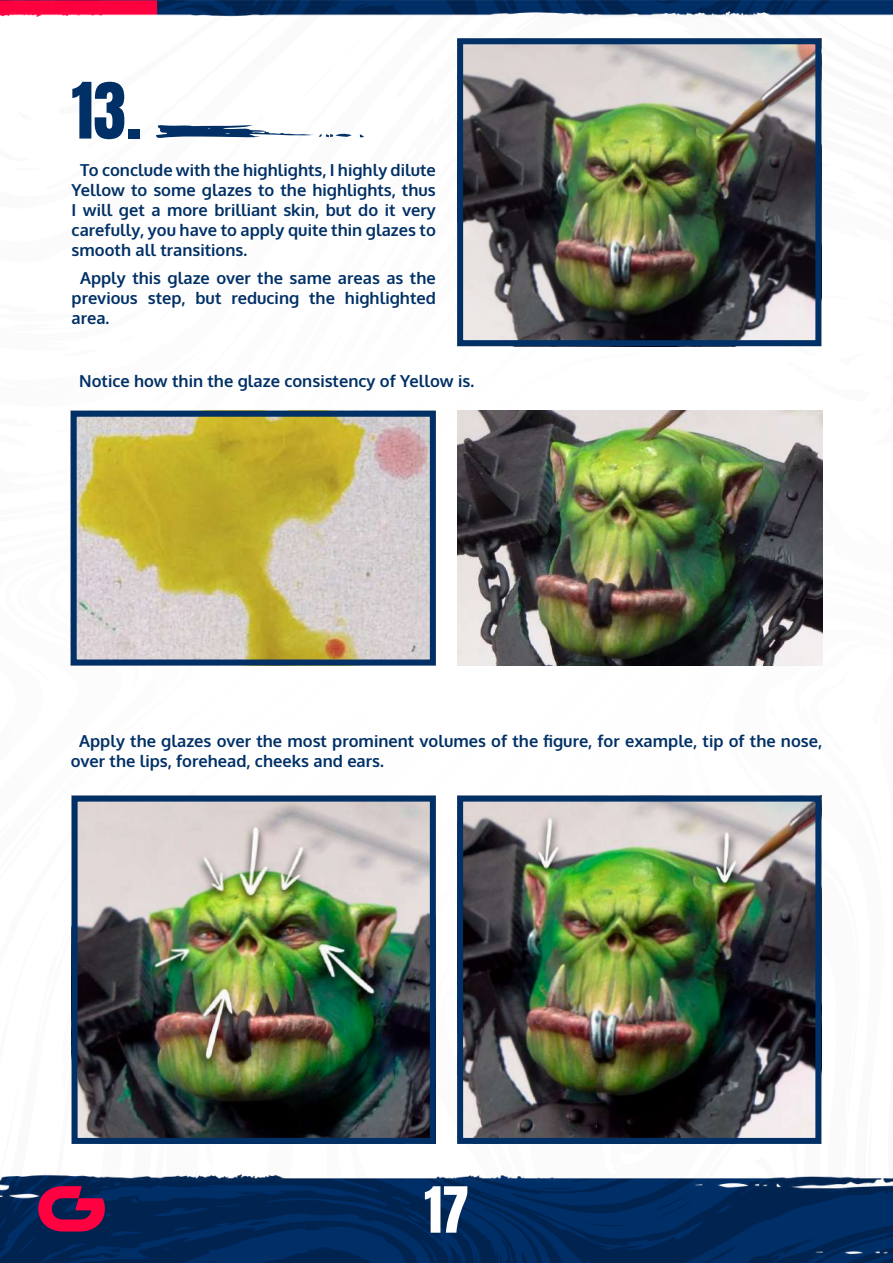
<style>
.page{position:relative;width:893px;height:1263px;background:#fff}
.page>*{position:absolute;margin:0;border:0;box-sizing:border-box;transform-origin:0 0}
.t1{font:66px "Anton";color:#003066}
.t2{font:54px "Anton";color:#fff}
.t3{font:700 16.5px/19.8px "Oxygen";color:#003066;text-align:justify}
</style>
<div class="page">
<img style="left:0;top:0;width:893px;height:1263px">
<svg style="left:360px;top:134px;width:4px;height:3px"></svg>
<svg style="left:156px;top:125px;width:196px;height:13px"></svg>
<img style="left:464px;top:45px;width:350px;height:294px">
<div style="left:457px;top:38px;width:364px;height:308px;border:6px solid #003066"></div>
<img style="left:464px;top:802px;width:350px;height:335px">
<div style="left:457px;top:795px;width:364px;height:349px;border:6px solid #003066"></div>
<img style="left:79px;top:802px;width:350px;height:335px">
<div style="left:72px;top:795px;width:364px;height:349px;border:6px solid #003066"></div>
<img style="left:457px;top:411px;width:365px;height:254px">
<img style="left:78px;top:418px;width:351px;height:240px">
<div style="left:71px;top:411px;width:365px;height:254px;border:6px solid #003066"></div>
<svg style="left:38px;top:1186px;width:67px;height:45px;background:#950f48"></svg>
<h1 class="t1" style="left:72px;top:77px;width:71px">13.</h1>
<p class="t3" style="left:72px;top:161px;width:366px;text-indent:9px">To conclude with the highlights, I highly dilute Yellow to some glazes to the highlights, thus I will get a more brilliant skin, but do it very carefully, you have to apply quite thin glazes to smooth all transitions.</p>
<p class="t3" style="left:72px;top:268px;width:366px;text-indent:9px">Apply this glaze over the same areas as the previous step, but reducing the highlighted area.</p>
<p class="t3" style="left:79px;top:371px;width:396px">Notice how thin the glaze consistency of Yellow is.</p>
<p class="t3" style="left:71px;top:732px;width:753px;text-indent:9px">Apply the glazes over the most prominent volumes of the figure, for example, tip of the nose, over the lips, forehead, cheeks and ears.</p>
<h2 class="t2" style="left:424px;top:1182px;width:46px">17</h2>
</div>
